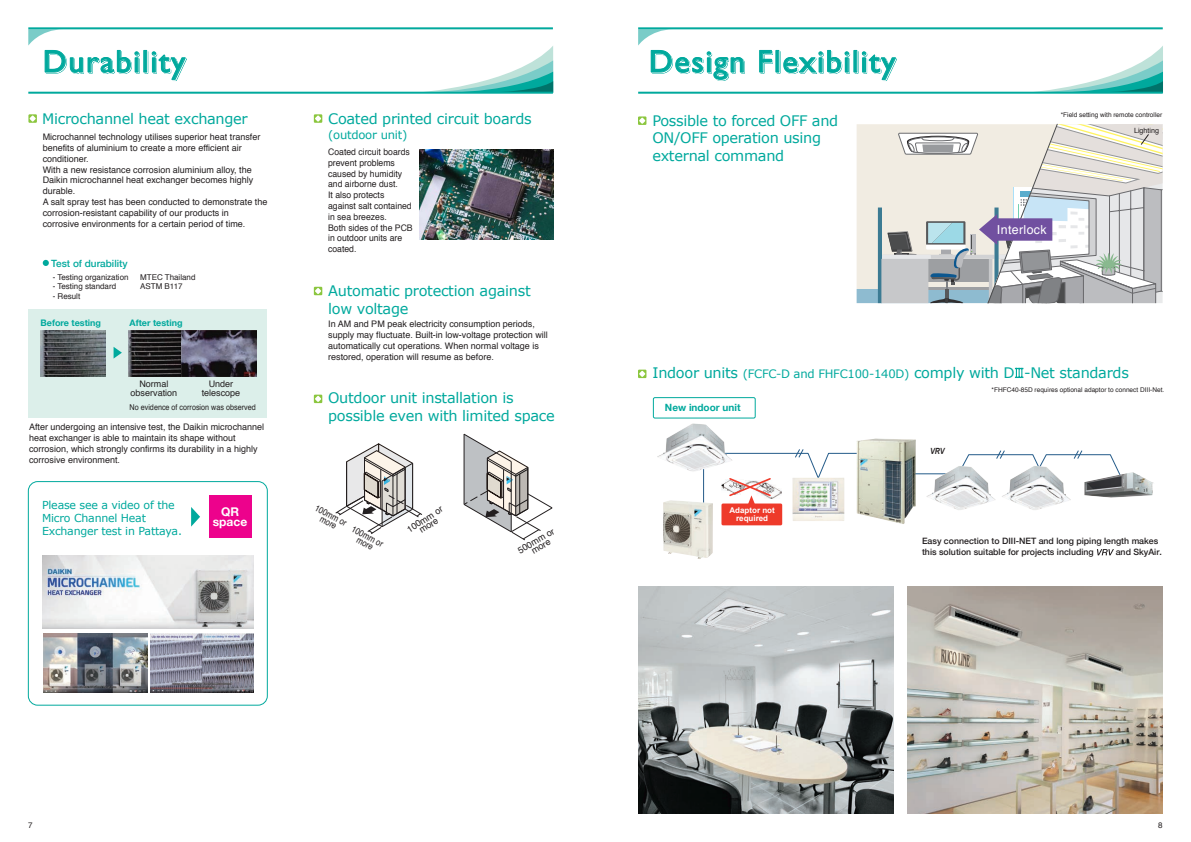
<style>
.page{position:relative;width:1191px;height:842px;background:#fff}
.page>*{position:absolute;margin:0;border:0;box-sizing:border-box;transform-origin:0 0}
.t1{font:31.8px "Gill Sans";letter-spacing:.05em;color:#00a99d}
.t2{font:14.5px/17.4px "Verdana";letter-spacing:-.02em;color:#00a99d}
.t3{font:12.4px "Helvetica";letter-spacing:.03em;color:#fff}
.t4{font:700 12px/10px "Helvetica Neue";color:#fff;text-align:center}
.t5{font:11.6px "Verdana";letter-spacing:-.02em;color:#00a99d}
.t6{font:11px/13px "Verdana";letter-spacing:-.02em;color:#00a99d}
.t7{font:500 10px "Helvetica Neue";color:#00a99d}
.t8{font:700 10px "Helvetica Neue";color:#00a99d}
.t9{font:9.1px/7.2px "Helvetica";color:#231f20;text-align:center}
.t10{font:9.1px/7.3px "Helvetica";color:#231f20;text-align:right;scale:.85 1}
.t11{font:9px/10.8px "Helvetica";color:#231f20}
.t12{font:9px/10.8px "Helvetica";color:#231f20;scale:.96 1}
.t13{font:700 9px "Helvetica Neue";color:#00a99d}
.t14{font:500 8.8px/11.4px "Helvetica Neue";color:#231f20}
.t15{font:italic 700 8.5px "Arial Narrow";color:#231f20}
.t16{font:8px/9.6px "Helvetica";color:#231f20}
.t17{font:8px "Helvetica";color:#231f20;scale:.9 1}
.t18{font:700 8px/8px "Arial";color:#fff;text-align:center}
.t19{font:7.2px "Helvetica";color:#231f20}
.t20{font:6.5px "Helvetica";color:#231f20}
.s1{font-size:11.6px}
</style>
<div class="page">
<div style="left:144px;top:50px;width:3px;height:22px;border:1px solid #00a99d"></div>
<svg style="left:152px;top:51px;width:35px;height:30px"></svg>
<svg style="left:335px;top:443px;width:87px;height:91px"></svg>
<svg style="left:463px;top:434px;width:90px;height:106px"></svg>
<svg style="left:43px;top:260px;width:6px;height:6px"></svg>
<div style="left:28px;top:309px;width:239px;height:108px;background:#dcefea"></div>
<img style="left:41px;top:330px;width:65px;height:46px">
<img style="left:129px;top:330px;width:127px;height:46px">
<svg style="left:114px;top:347px;width:8px;height:12px"></svg>
<img style="left:419px;top:150px;width:134px;height:89px">
<svg style="left:28px;top:29px;width:113px;height:45px"></svg>
<svg style="left:416px;top:46px;width:137px;height:46px"></svg>
<hr style="left:28px;top:27px;width:525px;height:2px;background:#00a99d">
<hr style="left:28px;top:92px;width:525px;height:2px;background:#00a99d">
<div style="left:28px;top:114px;width:9px;height:9px;background:#8bc63e"></div>
<svg style="left:30px;top:115px;width:6px;height:7px"></svg>
<svg style="left:314px;top:114px;width:8px;height:9px"></svg>
<svg style="left:315px;top:115px;width:6px;height:7px"></svg>
<div style="left:314px;top:287px;width:8px;height:8px;background:#8bc63e"></div>
<svg style="left:315px;top:288px;width:6px;height:6px"></svg>
<div style="left:314px;top:395px;width:8px;height:8px;background:#8bc63e"></div>
<svg style="left:315px;top:396px;width:6px;height:6px"></svg>
<svg style="left:1015px;top:368px;width:8px;height:10px"></svg>
<svg style="left:1026px;top:46px;width:137px;height:48px"></svg>
<hr style="left:638px;top:27px;width:524px;height:2px;background:#00a99d">
<hr style="left:638px;top:92px;width:524px;height:2px;background:#00a99d">
<svg style="left:638px;top:29px;width:107px;height:52px"></svg>
<svg style="left:759px;top:50px;width:14px;height:24px"></svg>
<svg style="left:783px;top:50px;width:68px;height:24px"></svg>
<svg style="left:862px;top:51px;width:35px;height:30px"></svg>
<div style="left:653px;top:397px;width:102px;height:21px;border:1px solid #00a99d;border-radius:2px"></div>
<div style="left:721px;top:503px;width:61px;height:22px;background:#ee3a2a;border-radius:2px"></div>
<svg style="left:1097px;top:549px;width:17px;height:6px"></svg>
<hr style="left:703px;top:456px;width:1px;height:69px;background:#245b89">
<img style="left:663px;top:500px;width:50px;height:59px">
<img style="left:792px;top:505px;width:52px;height:16px">
<img style="left:856px;top:438px;width:59px;height:86px">
<svg style="left:962px;top:450px;width:157px;height:22px"></svg>
<img style="left:1001px;top:466px;width:70px;height:44px">
<img style="left:947px;top:466px;width:48px;height:44px">
<img style="left:657px;top:423px;width:68px;height:49px">
<img style="left:1084px;top:472px;width:70px;height:26px">
<svg style="left:723px;top:448px;width:227px;height:57px"></svg>
<img style="left:907px;top:586px;width:255px;height:228px">
<svg style="left:638px;top:116px;width:8px;height:9px"></svg>
<svg style="left:639px;top:118px;width:6px;height:6px"></svg>
<svg style="left:638px;top:370px;width:8px;height:8px"></svg>
<svg style="left:639px;top:371px;width:6px;height:6px"></svg>
<img style="left:638px;top:586px;width:255px;height:228px">
<svg style="left:856px;top:124px;width:306px;height:180px"></svg>
<svg style="left:191px;top:507px;width:9px;height:20px"></svg>
<div style="left:28px;top:481px;width:240px;height:224px;border:1px solid #00a99d;border-radius:9px"></div>
<img style="left:43px;top:556px;width:211px;height:72px">
<img style="left:43px;top:633px;width:104px;height:59px">
<img style="left:150px;top:633px;width:104px;height:59px">
<div style="left:209px;top:496px;width:42px;height:42px;background:#ed028c"></div>
<h1 class="t1" style="left:44px;top:44px;width:144px">Durability</h1>
<h2 class="t2" style="left:42px;top:110px;width:207px">Microchannel heat exchanger</h2>
<p class="t11" style="left:43px;top:132px;width:226px">Microchannel technology utilises superior heat transfer benefits of aluminium to create a more efficient air conditioner.<br>With a new resistance corrosion aluminium alloy, the Daikin microchannel heat exchanger becomes highly durable.<br>A salt spray test has been conducted to demonstrate the corrosion-resistant capability of our products in corrosive environments for a certain period of time.</p>
<p class="t7" style="left:51px;top:255px;width:78px">Test of durability</p>
<p class="t16" style="left:53px;top:272px;width:77px">- Testing organization</p>
<p class="t16" style="left:53px;top:282px;width:65px">- Testing standard</p>
<p class="t16" style="left:53px;top:291px;width:29px">- Result</p>
<p class="t16" style="left:140px;top:272px;width:57px">MTEC Thailand<br>ASTM B117</p>
<p class="t13" style="left:41px;top:315px;width:62px">Before testing</p>
<p class="t13" style="left:130px;top:315px;width:54px">After testing</p>
<p class="t11" style="left:202px;top:380px;width:40px;line-height:9px;text-align:center">Under telescope</p>
<p class="t11" style="left:131px;top:380px;width:48px;line-height:9px;text-align:center">Normal observation</p>
<p class="t17" style="left:130px;top:401px;width:142px">No evidence of corrosion was observed</p>
<p class="t11" style="left:29px;top:422px;width:237px">After undergoing an intensive test, the Daikin microchannel heat exchanger is able to maintain its shape without corrosion, which strongly confirms its durability in a highly corrosive environment.</p>
<p class="t6" style="left:42px;top:498px;width:141px">Please see a video of the<br>Micro Channel Heat<br>Exchanger test in Pattaya.</p>
<h3 class="t4" style="left:213px;top:507px;width:36px">QR space</h3>
<h2 class="t2" style="left:328px;top:110px;width:205px">Coated printed circuit boards</h2>
<p class="t5" style="left:328px;top:127px;width:81px">(outdoor unit)</p>
<p class="t12" style="left:328px;top:147px;width:90px">Coated circuit boards prevent problems caused by humidity and airborne dust.<br>It also protects against salt contained in sea breezes.<br>Both sides of the PCB in outdoor units are coated.</p>
<h2 class="t2" style="left:328px;top:282px;width:204px">Automatic protection against low voltage</h2>
<p class="t11" style="left:328px;top:319px;width:221px">In AM and PM peak electricity consumption periods, supply may fluctuate. Built-in low-voltage protection will automatically cut operations. When normal voltage is restored, operation will resume as before.</p>
<h2 class="t2" style="left:328px;top:389px;width:228px">Outdoor unit installation is possible even with limited space</h2>
<p class="t10" style="left:317px;top:504px;width:33px;rotate:28deg">100mm more</p>
<p class="t9" style="left:406px;top:527px;width:42px;rotate:-33deg">100mm or more</p>
<p class="t10" style="left:362px;top:529px;width:31px;text-align:left;text-indent:-24px;rotate:28deg">or 100mm or more</p>
<p class="t9" style="left:517px;top:548px;width:42px;rotate:-30deg">500mm or more</p>
<h1 class="t1" style="left:650px;top:44px;width:248px">Design Flexibility</h1>
<h2 class="t2" style="left:652px;top:112px;width:187px">Possible to forced OFF and<br>ON/OFF operation using external command</h2>
<p class="t20" style="left:1060px;top:110px;width:103px">*Field setting with remote controller</p>
<p class="t19" style="left:1134px;top:125px;width:27px">Lighting</p>
<h3 class="t3" style="left:997px;top:220px;width:51px">Interlock</h3>
<h2 class="t2" style="left:652px;top:364px;width:478px">Indoor units <span class="s1">(FCFC-D and FHFC100-140D)</span> comply with D -Net standards</h2>
<p class="t8" style="left:665px;top:400px;width:77px">New indoor unit</p>
<p class="t18" style="left:729px;top:507px;width:47px">Adaptor not required</p>
<p class="t15" style="left:930px;top:444px;width:16px">VRV</p>
<p class="t20" style="left:991px;top:385px;width:174px">*FHFC40-85D requires optional adaptor to connect DIII-Net.</p>
<p class="t14" style="left:922px;top:534px;width:238px">Easy connection to DIII-NET and long piping length makes this solution suitable for projects including</p>
<p class="t14" style="left:1115px;top:545px;width:48px">and SkyAir.</p>
<p class="t16" style="left:28px;top:821px;width:6px">7</p>
<p class="t16" style="left:1158px;top:821px;width:6px">8</p>
</div>
